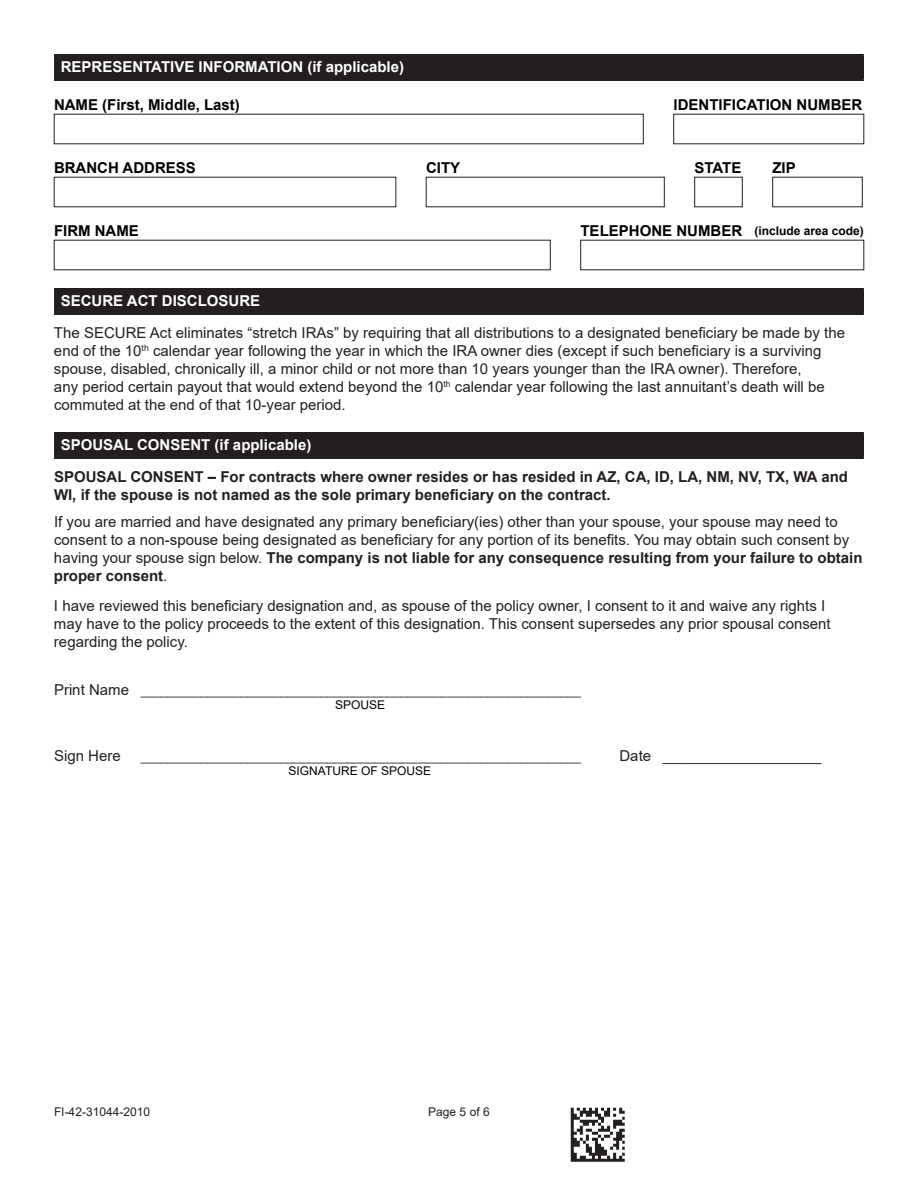
<style>
.page{position:relative;width:918px;height:1188px;background:#fff}
.page>*{position:absolute;margin:0;border:0;box-sizing:border-box;transform-origin:0 0}
.t1{font:15px/18px "Arial";color:#231f20}
.t2{font:700 15px/18px "Arial";color:#231f20}
.t3{font:700 15px "Arial";color:#fff}
.t4{font:700 15px "Arial";color:#000}
.t5{font:12px/14.4px "Arial";color:#231f20}
.t6{font:700 12px "Arial";color:#000}
.t7{font:12px "Arial";color:#000}
.s1{font-size:15px}
.s2{font-weight:700}
.s3{color:#000}
</style>
<div class="page">
<div style="left:55px;top:55px;width:808px;height:25px;background:#231f20"></div>
<hr style="left:54px;top:54px;width:810px;height:2px;background:#231f20">
<hr style="left:54px;top:56px;width:2px;height:24px;background:#231f20">
<hr style="left:862px;top:56px;width:2px;height:24px;background:#231f20">
<hr style="left:54px;top:80px;width:810px;height:1px;background:#231f20">
<div style="left:55px;top:433px;width:808px;height:25px;background:#231f20"></div>
<hr style="left:54px;top:432px;width:810px;height:2px;background:#231f20">
<hr style="left:54px;top:434px;width:2px;height:24px;background:#231f20">
<hr style="left:862px;top:434px;width:2px;height:24px;background:#231f20">
<hr style="left:54px;top:458px;width:810px;height:1px;background:#231f20">
<div style="left:55px;top:289px;width:808px;height:25px;background:#231f20"></div>
<hr style="left:54px;top:288px;width:810px;height:2px;background:#231f20">
<hr style="left:54px;top:290px;width:2px;height:24px;background:#231f20">
<hr style="left:862px;top:290px;width:2px;height:24px;background:#231f20">
<hr style="left:54px;top:314px;width:810px;height:1px;background:#231f20">
<svg style="left:571px;top:1108px;width:54px;height:54px"></svg>
<p class="t3" style="left:61px;top:56px;width:345px">REPRESENTATIVE INFORMATION (if applicable)</p>
<p class="t4" style="left:54px;top:94px;width:187px">NAME (First, Middle, Last)</p>
<p class="t4" style="left:674px;top:94px;width:190px">IDENTIFICATION NUMBER</p>
<p class="t4" style="left:54px;top:157px;width:143px">BRANCH ADDRESS</p>
<p class="t4" style="left:426px;top:157px;width:36px">CITY</p>
<p class="t4" style="left:694px;top:157px;width:48px">STATE</p>
<p class="t4" style="left:772px;top:157px;width:25px">ZIP</p>
<p class="t4" style="left:54px;top:220px;width:86px">FIRM NAME</p>
<p class="t6" style="left:580px;top:223px;width:285px"><span class="s1">TELEPHONE NUMBER</span> (include area code)</p>
<p class="t3" style="left:61px;top:290px;width:201px">SECURE ACT DISCLOSURE</p>
<p class="t1" style="left:54px;top:324px;width:793px">The SECURE Act eliminates “stretch IRAs” by requiring that all distributions to a designated beneficiary be made by the end of the 10<sup>th</sup> calendar year following the year in which the IRA owner dies (except if such beneficiary is a surviving spouse, disabled, chronically ill, a minor child or not more than 10 years younger than the IRA owner). Therefore,<br>any period certain payout that would extend beyond the 10<sup>th</sup> calendar year following the last annuitant’s death will be commuted at the end of that 10-year period.</p>
<p class="t3" style="left:61px;top:434px;width:252px">SPOUSAL CONSENT (if applicable)</p>
<p class="t2" style="left:54px;top:468px;width:796px">SPOUSAL CONSENT – For contracts where owner resides or has resided in AZ, CA, ID, LA, NM, NV, TX, WA and<br>WI, if the spouse is not named as the sole primary beneficiary on the contract.</p>
<p class="t1" style="left:54px;top:513px;width:810px">If you are married and have designated any primary beneficiary(ies) other than your spouse, your spouse may need to consent to a non-spouse being designated as beneficiary for any portion of its benefits. You may obtain such consent by having your spouse sign below. <span class="s2">The company is not liable for any consequence resulting from your failure to obtain proper consent</span>.</p>
<p class="t1" style="left:54px;top:597px;width:778px">I have reviewed this beneficiary designation and, as spouse of the policy owner, I consent to it and waive any rights I may have to the policy proceeds to the extent of this designation. This consent supersedes any prior spousal consent regarding the policy.</p>
<p class="t5" style="left:335px;top:683px;width:247px;text-indent:-281px"><span class="s1">Print Name</span> __________________________________________________________________<br><span class="s3">SPOUSE</span></p>
<p class="t1" style="left:54px;top:747px;width:68px">Sign Here</p>
<p class="t5" style="left:141px;top:749px;width:442px">__________________________________________________________________</p>
<p class="t7" style="left:289px;top:763px;width:144px">SIGNATURE OF SPOUSE</p>
<p class="t1" style="left:620px;top:747px;width:203px">Date ___________________</p>
<p class="t5" style="left:54px;top:1105px;width:98px">FI-42-31044-2010</p>
<p class="t5" style="left:428px;top:1105px;width:63px">Page 5 of 6</p>
</div>
